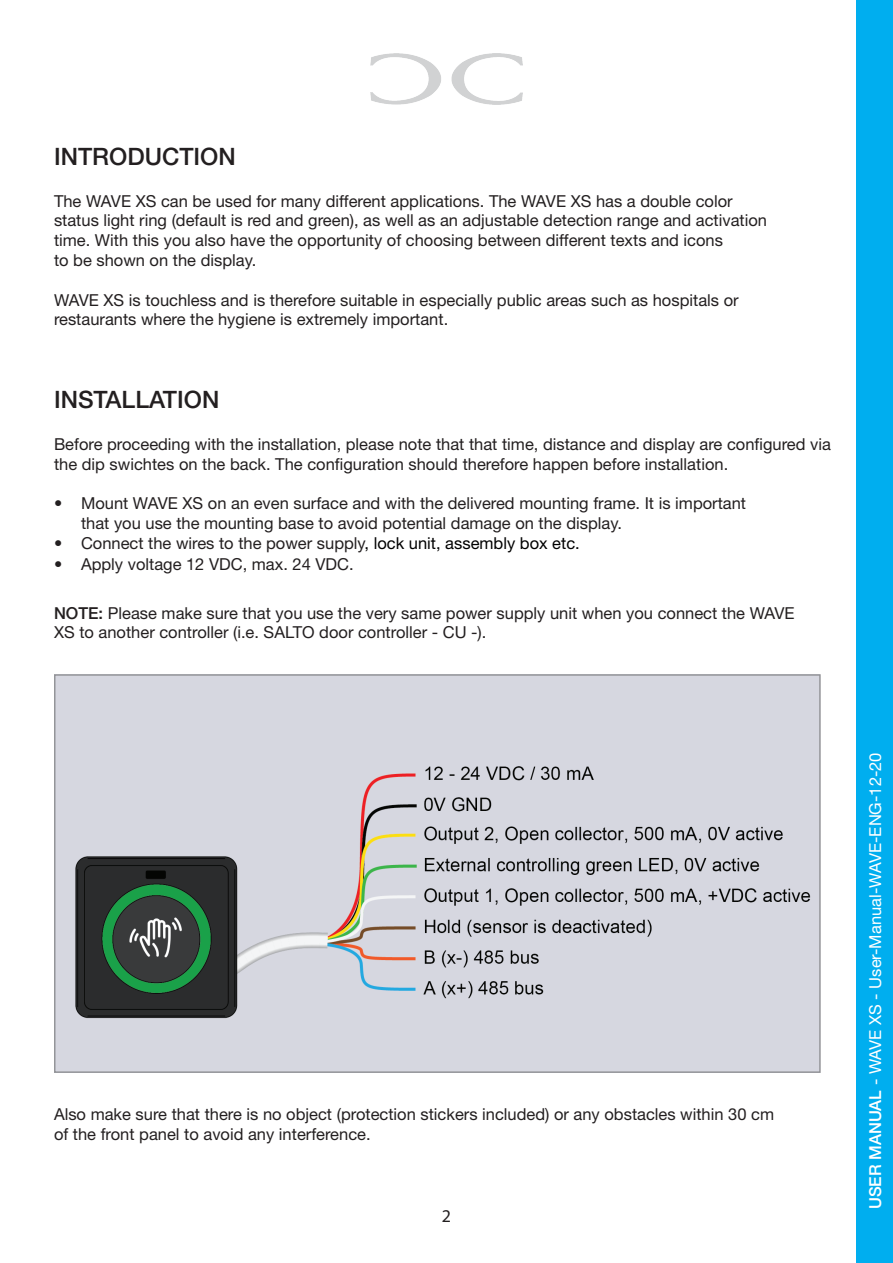
<style>
.page{position:relative;width:893px;height:1263px;background:#fff}
.page>*{position:absolute;margin:0;border:0;box-sizing:border-box;transform-origin:0 0}
.t1{font:500 24px "Helvetica Neue LT Std";color:#231f20}
.t2{font:18px "Myriad Pro";color:#231f20}
.t3{font:16.5px/19.8px "Helvetica Neue LT Std";color:#231f20}
.t4{font:16.5px "Helvetica Neue LT Std";color:#fff}
.s1{color:#000}
.s2{font-weight:500}
</style>
<div class="page">
<img style="left:371px;top:54px;width:151px;height:50px">
<img style="left:57px;top:677px;width:761px;height:393px">
<div style="left:54px;top:674px;width:767px;height:399px;border:2px solid #949599"></div>
<div style="left:856px;top:0;width:37px;height:1263px;background:#00aeef"></div>
<h1 class="t1" style="left:54px;top:142px;width:183px">INTRODUCTION</h1>
<p class="t3" style="left:54px;top:191px;width:714px">The WAVE XS can be used for many different applications. The WAVE XS has a double color status light ring (default is red and green), as well as an adjustable detection range and activation time. With this you also have the opportunity of choosing between different texts and icons<br>to be shown on the display.</p>
<p class="t3" style="left:54px;top:290px;width:686px">WAVE XS is touchless and is therefore suitable in especially public areas such as hospitals or restaurants where the hygiene is extremely important.</p>
<h1 class="t1" style="left:54px;top:385px;width:167px">INSTALLATION</h1>
<p class="t3" style="left:54px;top:434px;width:778px">Before proceeding with the installation, please note that that time, distance and display are configured via the dip swichtes on the back. The configuration should therefore happen before installation.</p>
<p class="t3" style="left:81px;top:493px;width:667px;text-indent:-27px">• Mount WAVE XS on an even surface and with the delivered mounting frame. It is important that you use the mounting base to avoid potential damage on the display.</p>
<p class="t3" style="left:54px;top:533px;width:527px">• Connect the wires to the power supply<span class="s1">, lock unit, assembly box etc.</span></p>
<p class="t3" style="left:54px;top:554px;width:301px">• Apply voltage 12 VDC, max. 24 VDC.</p>
<p class="t3" style="left:54px;top:603px;width:742px"><span class="s2">NOTE:</span> Please make sure that you use the very same power supply unit when you connect the WAVE<br>XS to another controller (i.e. SALTO door controller - CU -).</p>
<p class="t3" style="left:54px;top:1104px;width:722px">Also make sure that there is no object (protection stickers included) or any obstacles within 30 cm of the front panel to avoid any interference.</p>
<p class="t2" style="left:442px;top:1205px;width:11px">2</p>
<p class="t4" style="left:865px;top:1209px;width:458px;rotate:-90deg"><span class="s2">USER MANUAL</span> - WAVE XS - User-Manual-WAVE-ENG-12-20</p>
</div>
